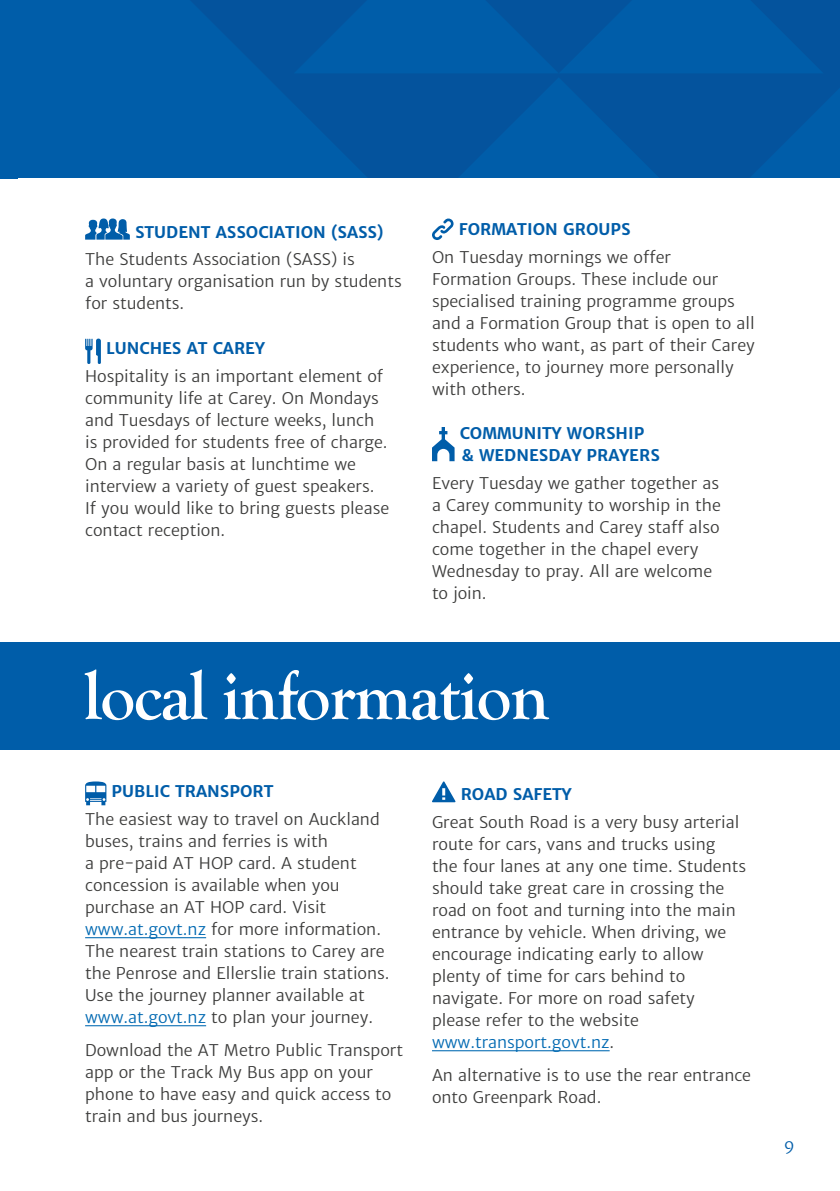
<style>
.page{position:relative;width:840px;height:1191px;background:#fff}
.page>*{position:absolute;margin:0;border:0;box-sizing:border-box;transform-origin:0 0}
.t1{font:700 70px "Goudy Old Style T";letter-spacing:-.025em;color:#fff}
.t2{font:16px/22px "Merriweather Sans";color:#3c3c3b}
.t3{font:700 16px/22px "Merriweather Sans";color:#005da9}
.t4{font:16px "Merriweather Sans";color:#005da9}
.s1{color:#0069b2}
</style>
<div class="page">
<div style="left:0;top:0;width:839px;height:178px;background:#005da9"></div>
<svg style="left:191px;top:0;width:648px;height:104px;fill:#04539d"></svg>
<svg style="left:293px;top:0;width:530px;height:178px"></svg>
<div style="left:0;top:642px;width:839px;height:107px;background:#005da9"></div>
<svg style="left:85px;top:218px;width:45px;height:22px"></svg>
<svg style="left:85px;top:338px;width:16px;height:26px"></svg>
<svg style="left:432px;top:218px;width:21px;height:22px"></svg>
<svg style="left:432px;top:427px;width:22px;height:34px"></svg>
<hr style="left:85px;top:937px;width:121px;height:1px;background:#0069b2">
<hr style="left:85px;top:1025px;width:121px;height:1px;background:#0069b2">
<svg style="left:85px;top:781px;width:21px;height:24px"></svg>
<hr style="left:432px;top:1050px;width:177px;height:1px;background:#0069b2">
<svg style="left:432px;top:781px;width:23px;height:21px"></svg>
<p class="t3" style="left:135px;top:221px;width:250px">STUDENT ASSOCIATION (SASS)</p>
<p class="t2" style="left:85px;top:249px;width:318px">The Students Association (SASS) is<br>a voluntary organisation run by students for students.</p>
<p class="t3" style="left:106px;top:337px;width:160px">LUNCHES AT CAREY</p>
<p class="t2" style="left:85px;top:365px;width:305px">Hospitality is an important element of community life at Carey. On Mondays and Tuesdays of lecture weeks, lunch is provided for students free of charge.<br>On a regular basis at lunchtime we interview a variety of guest speakers.<br>If you would like to bring guests please contact reception.</p>
<p class="t3" style="left:458px;top:218px;width:173px">FORMATION GROUPS</p>
<p class="t2" style="left:432px;top:246px;width:324px">On Tuesday mornings we offer<br>Formation Groups. These include our specialised training programme groups and a Formation Group that is open to all students who want, as part of their Carey experience, to journey more personally with others.</p>
<p class="t3" style="left:459px;top:423px;width:201px">COMMUNITY WORSHIP &amp; WEDNESDAY PRAYERS</p>
<p class="t2" style="left:432px;top:472px;width:290px">Every Tuesday we gather together as a Carey community to worship in the chapel. Students and Carey staff also come together in the chapel every<br>Wednesday to pray. All are welcome to join.</p>
<h1 class="t1" style="left:83px;top:657px;width:467px">local information</h1>
<p class="t3" style="left:112px;top:780px;width:163px">PUBLIC TRANSPORT</p>
<p class="t2" style="left:85px;top:808px;width:306px">The easiest way to travel on Auckland buses, trains and ferries is with<br>a pre‑paid AT HOP card. A student concession is available when you purchase an AT HOP card. Visit <span class="s1">www.at.govt.nz</span> for more information.<br>The nearest train stations to Carey are the Penrose and Ellerslie train stations.<br>Use the journey planner available at <span class="s1">www.at.govt.nz</span> to plan your journey.</p>
<p class="t2" style="left:85px;top:1039px;width:319px">Download the AT Metro Public Transport app or the Track My Bus app on your phone to have easy and quick access to train and bus journeys.</p>
<p class="t3" style="left:460px;top:783px;width:112px">ROAD SAFETY</p>
<p class="t2" style="left:432px;top:811px;width:315px">Great South Road is a very busy arterial route for cars, vans and trucks using<br>the four lanes at any one time. Students should take great care in crossing the road on foot and turning into the main entrance by vehicle. When driving, we encourage indicating early to allow plenty of time for cars behind to navigate. For more on road safety please refer to the website <span class="s1">www.transport.govt.nz</span>.</p>
<p class="t2" style="left:432px;top:1064px;width:320px">An alternative is to use the rear entrance onto Greenpark Road.</p>
<p class="t4" style="left:783px;top:1135px;width:12px">9</p>
</div>
